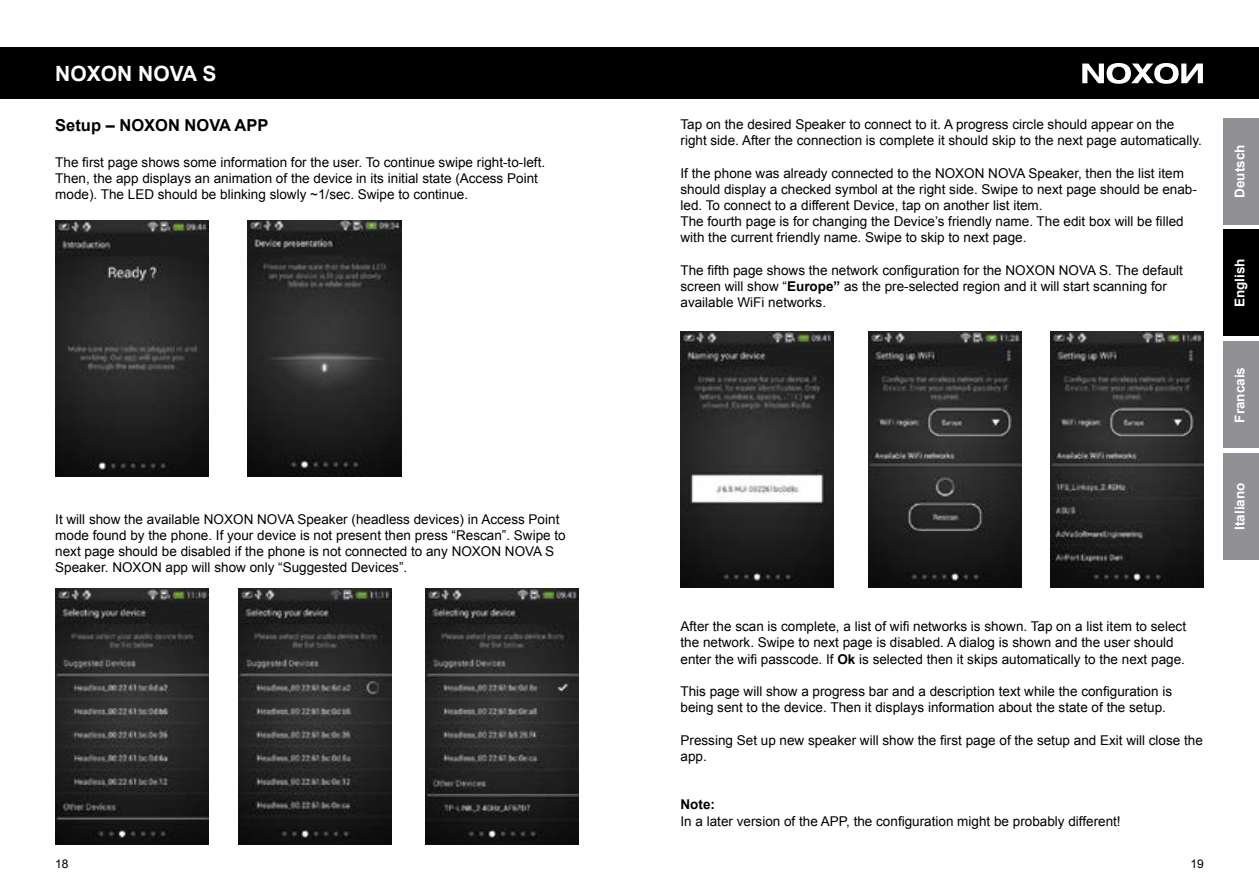
<style>
.page{position:relative;width:1259px;height:893px;background:#fff}
.page>*{position:absolute;margin:0;border:0;box-sizing:border-box;transform-origin:0 0}
.t1{font:700 21px "Arial";color:#fff}
.t2{font:700 16.5px "Arial";color:#000}
.t3{font:13.5px/16.2px "Arial";color:#000}
.t4{font:700 13.5px "Arial";color:#fff}
.t5{font:700 13.5px "Arial";color:#000}
.t6{font:12px "Arial";color:#000}
.s1{font-weight:700}
</style>
<div class="page">
<div style="left:1222px;top:453px;width:37px;height:106px;background:#919195"></div>
<div style="left:1222px;top:341px;width:37px;height:107px;background:#919195"></div>
<div style="left:1222px;top:118px;width:37px;height:107px;background:#919195"></div>
<div style="left:1222px;top:230px;width:37px;height:106px;background:#000"></div>
<div style="left:0;top:48px;width:1259px;height:51px;background:#000"></div>
<svg style="left:1082px;top:63px;width:121px;height:21px"></svg>
<img style="left:55px;top:221px;width:154px;height:255px">
<img style="left:248px;top:221px;width:153px;height:255px">
<img style="left:55px;top:589px;width:154px;height:255px">
<img style="left:238px;top:589px;width:153px;height:255px">
<img style="left:425px;top:589px;width:153px;height:255px">
<img style="left:680px;top:332px;width:153px;height:255px">
<img style="left:868px;top:332px;width:153px;height:255px">
<img style="left:1051px;top:332px;width:152px;height:255px">
<h1 class="t1" style="left:55px;top:59px;width:163px">NOXON NOVA S</h1>
<p class="t2" style="left:55px;top:114px;width:214px">Setup – NOXON NOVA APP</p>
<p class="t3" style="left:55px;top:154px;width:491px">The first page shows some information for the user. To continue swipe right-to-left.<br>Then, the app displays an animation of the device in its initial state (Access Point mode). The LED should be blinking slowly ~1/sec. Swipe to continue.</p>
<p class="t3" style="left:55px;top:511px;width:512px">It will show the available NOXON NOVA Speaker (headless devices) in Access Point mode found by the phone. If your device is not present then press “Rescan”. Swipe to next page should be disabled if the phone is not connected to any NOXON NOVA S Speaker. NOXON app will show only “Suggested Devices”.</p>
<p class="t3" style="left:680px;top:116px;width:523px">Tap on the desired Speaker to connect to it. A progress circle should appear on the right side. After the connection is complete it should skip to the next page automatically.</p>
<p class="t3" style="left:680px;top:165px;width:518px">If the phone was already connected to the NOXON NOVA Speaker, then the list item should display a checked symbol at the right side. Swipe to next page should be enab&shy;led. To connect to a different Device, tap on another list item.<br>The fourth page is for changing the Device’s friendly name. The edit box will be filled with the current friendly name. Swipe to skip to next page.</p>
<p class="t3" style="left:680px;top:262px;width:504px">The fifth page shows the network configuration for the NOXON NOVA S. The default screen will show “<span class="s1">Europe”</span> as the pre-selected region and it will start scanning for available WiFi networks.</p>
<p class="t3" style="left:680px;top:618px;width:507px">After the scan is complete, a list of wifi networks is shown. Tap on a list item to select the network. Swipe to next page is disabled. A dialog is shown and the user should enter the wifi passcode. If <span class="s1">Ok</span> is selected then it skips automatically to the next page.</p>
<p class="t3" style="left:680px;top:683px;width:493px">This page will show a progress bar and a description text while the configuration is being sent to the device. Then it displays information about the state of the setup.</p>
<p class="t3" style="left:680px;top:732px;width:524px">Pressing Set up new speaker will show the first page of the setup and Exit will close the app.</p>
<p class="t5" style="left:680px;top:796px;width:36px">Note:</p>
<p class="t3" style="left:680px;top:813px;width:442px">In a later version of the APP, the configuration might be probably different!</p>
<p class="t6" style="left:55px;top:856px;width:15px">18</p>
<p class="t6" style="left:1190px;top:856px;width:15px">19</p>
<p class="t4" style="left:1230px;top:198px;width:55px;rotate:-90deg">Deutsch</p>
<p class="t4" style="left:1230px;top:307px;width:50px;rotate:-90deg">English</p>
<p class="t4" style="left:1230px;top:422px;width:57px;rotate:-90deg">Francais</p>
<p class="t4" style="left:1230px;top:530px;width:49px;rotate:-90deg">Italiano</p>
</div>
